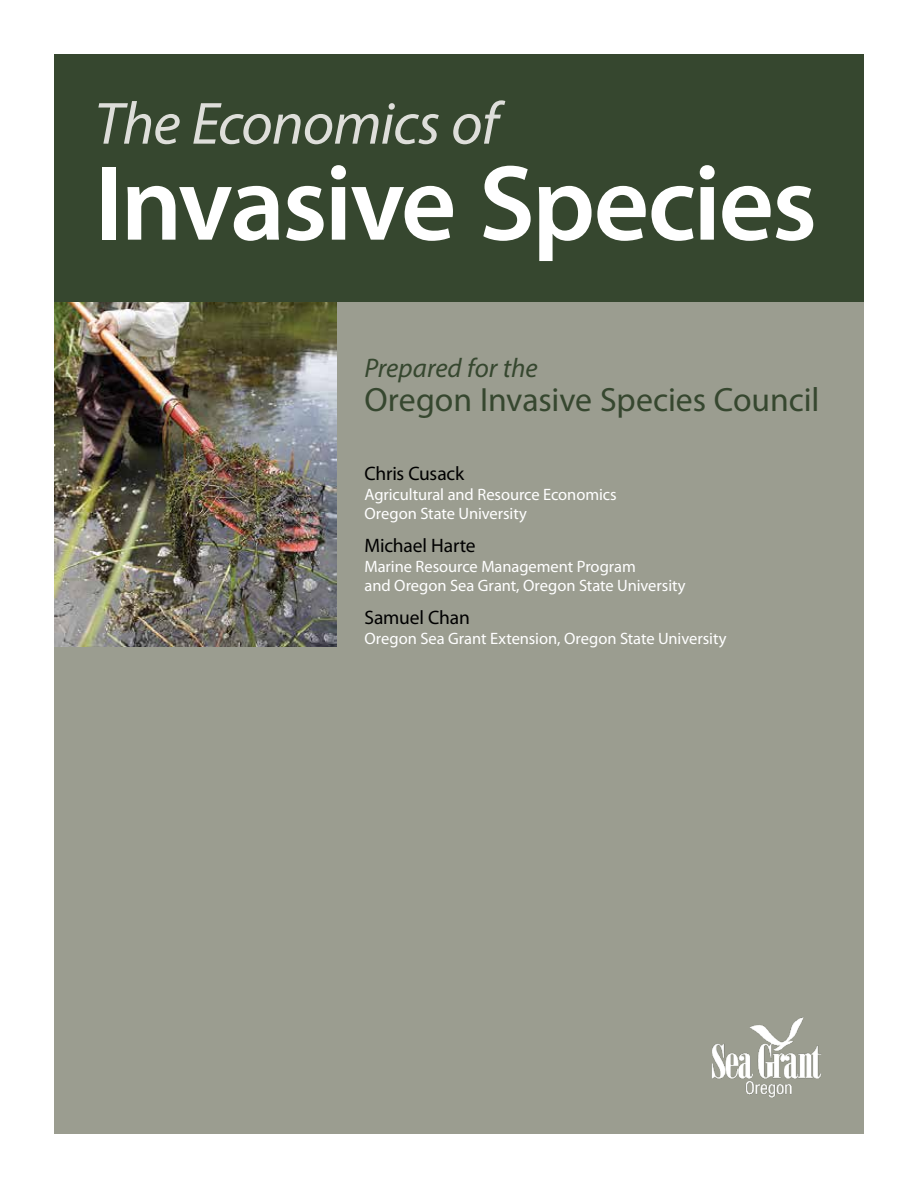
<style>
.page{position:relative;width:918px;height:1188px;background:#fff}
.page>*{position:absolute;margin:0;border:0;box-sizing:border-box;transform-origin:0 0}
.Section_heading{font:600 108px "Myriad Pro";letter-spacing:-.025em;color:#fff}
.Section_heading-2{font:italic 60px "Myriad Pro";letter-spacing:-.015em;color:#dededa}
.Section_heading-3{font:33.75px "Myriad Pro";color:#36472f}
.Section_heading-4{font:italic 27px "Myriad Pro";color:#36472f}
.Subheads{font:19.5px "Myriad Pro";letter-spacing:-.01em;color:#000}
.Subheads-2{font:16.5px/19.5px "Myriad Pro";letter-spacing:-.005em;color:#fff}
</style>
<div class="page">
<div style="left:54px;top:300px;width:810px;height:834px;background:#9b9d90"></div>
<img style="left:54px;top:301px;width:283px;height:346px">
<div style="left:54px;top:54px;width:810px;height:247px;background:#36472f"></div>
<img style="left:712px;top:1017px;width:109px;height:81px">
<p class="Section_heading-2" style="left:94px;top:86px;width:406px">The Economics of</p>
<p class="Section_heading" style="left:94px;top:135px;width:724px">Invasive Species</p>
<p class="Section_heading-4" style="left:364px;top:351px;width:175px">Prepared for the</p>
<p class="Section_heading-3" style="left:364px;top:379px;width:456px">Oregon Invasive Species Council</p>
<p class="Subheads" style="left:364px;top:462px;width:101px">Chris Cusack</p>
<p class="Subheads-2" style="left:364px;top:484px;width:254px">Agricultural and Resource Economics<br>Oregon State University</p>
<p class="Subheads" style="left:364px;top:534px;width:113px">Michael Harte</p>
<p class="Subheads-2" style="left:364px;top:556px;width:323px">Marine Resource Management Program<br>and Oregon Sea Grant, Oregon State University</p>
<p class="Subheads" style="left:364px;top:606px;width:107px">Samuel Chan</p>
<p class="Subheads-2" style="left:364px;top:628px;width:364px">Oregon Sea Grant Extension, Oregon State University</p>
</div>
